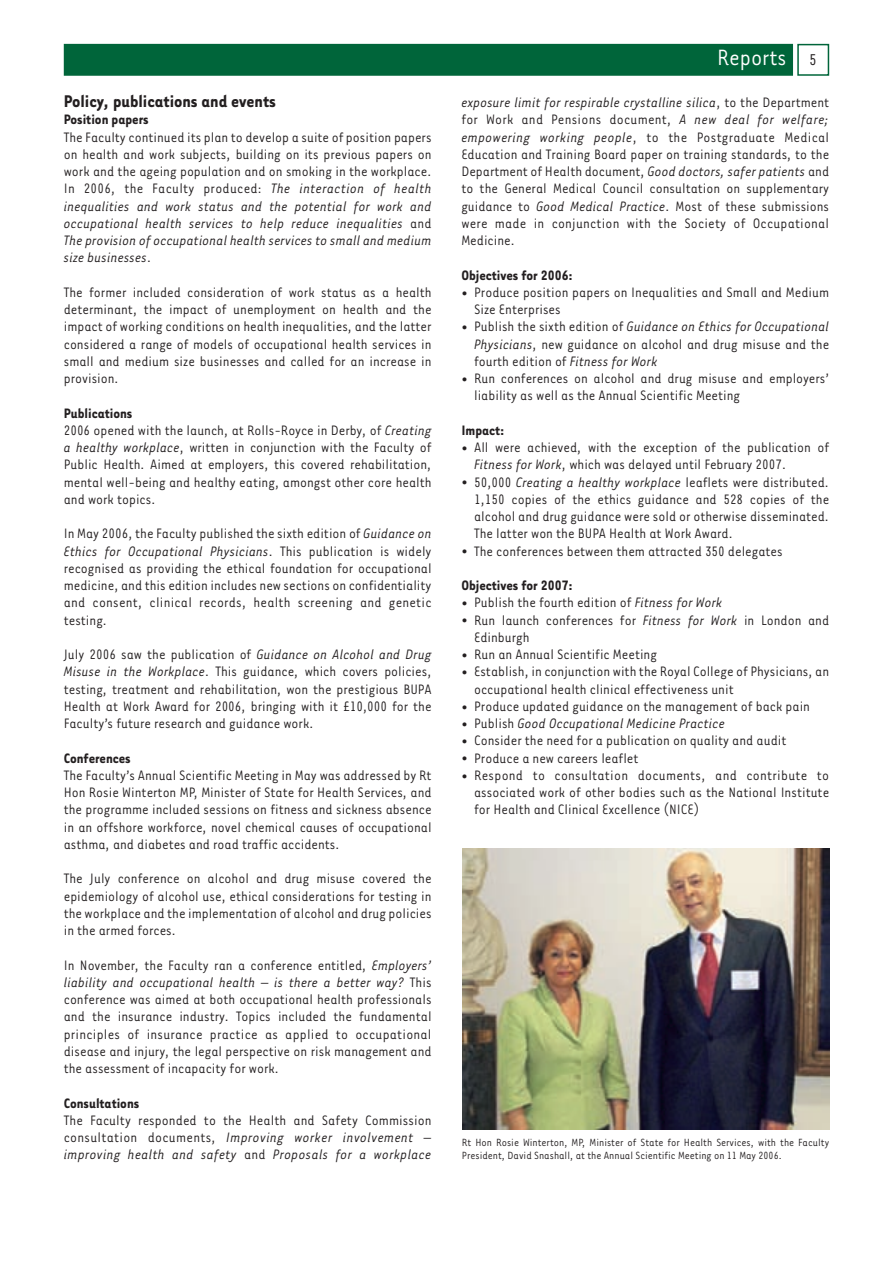
<style>
.page{position:relative;width:893px;height:1263px;background:#fff}
.page>*{position:absolute;margin:0;border:0;box-sizing:border-box;transform-origin:0 0}
.t1{font:25.5px "Tarzana Narrow";color:#fff}
.t2{font:700 19.5px "Tarzana Narrow";color:#231f20}
.t3{font:15.75px/17.2px "Tarzana Narrow";color:#231f20;text-align:justify}
.t4{font:700 15.75px "Tarzana Narrow";color:#231f20}
.t5{font:italic 15.75px "Tarzana Narrow";color:#231f20}
.t6{font:12px/13.5px "Tarzana Narrow";color:#231f20}
.s1{font-style:italic}
.s2{font-weight:700}
.s3{font-size:18px;color:#231f20}
.s4{font-weight:700;font-size:19.5px}
.s5{font-weight:700;font-style:normal;font-size:19.5px}
.s6{font-style:normal}
</style>
<div class="page">
<svg style="left:63px;top:43px;width:767px;height:33px;background:#127048"></svg>
<img style="left:462px;top:848px;width:367px;height:281px">
<p class="t2" style="left:64px;top:95px;width:214px">Policy, publications and events</p>
<p class="t4" style="left:64px;top:114px;width:86px">Position papers</p>
<p class="t3" style="left:64px;top:129px;width:369px">The Faculty continued its plan to develop a suite of position papers on health and work subjects, building on its previous papers on work and the ageing population and on smoking in the workplace.<br>In 2006, the Faculty produced: <span class="s1">The interaction of health inequalities and work status and the potential for work and occupational health services to help reduce inequalities</span> and <span class="s1">The provision of occupational health services to small and medium size businesses</span>.</p>
<p class="t3" style="left:64px;top:285px;width:369px">The former included consideration of work status as a health determinant, the impact of unemployment on health and the impact of working conditions on health inequalities, and the latter considered a range of models of occupational health services in small and medium size businesses and called for an increase in provision.</p>
<p class="t3" style="left:64px;top:405px;width:369px;text-align:left"><span class="s2">Publications<br></span>2006 opened with the launch, at Rolls-Royce in Derby, of <span class="s1">Creating a healthy workplace</span>, written in conjunction with the Faculty of Public Health. Aimed at employers, this covered rehabilitation, mental well-being and healthy eating, amongst other core health and work topics.</p>
<p class="t3" style="left:64px;top:526px;width:369px">In May 2006, the Faculty published the sixth edition of <span class="s1">Guidance on Ethics for Occupational Physicians</span>. This publication is widely recognised as providing the ethical foundation for occupational medicine, and this edition includes new sections on confidentiality and consent, clinical records, health screening and genetic testing.</p>
<p class="t3" style="left:64px;top:647px;width:369px">July 2006 saw the publication of <span class="s1">Guidance on Alcohol and Drug Misuse in the Workplace</span>. This guidance, which covers policies, testing, treatment and rehabilitation, won the prestigious BUPA Health at Work Award for 2006, bringing with it £10,000 for the Faculty’s future research and guidance work.</p>
<p class="t4" style="left:64px;top:753px;width:68px">Conferences</p>
<p class="t3" style="left:64px;top:768px;width:369px">The Faculty’s Annual Scientific Meeting in May was addressed by Rt Hon Rosie Winterton MP, Minister of State for Health Services, and the programme included sessions on fitness and sickness absence in an offshore workforce, novel chemical causes of occupational asthma, and diabetes and road traffic accidents.</p>
<p class="t3" style="left:64px;top:871px;width:369px">The July conference on alcohol and drug misuse covered the epidemiology of alcohol use, ethical considerations for testing in the workplace and the implementation of alcohol and drug policies in the armed forces.</p>
<p class="t3" style="left:64px;top:957px;width:369px">In November, the Faculty ran a conference entitled, <span class="s1">Employers’ liability and occupational health – is there a better way?</span> This conference was aimed at both occupational health professionals and the insurance industry. Topics included the fundamental principles of insurance practice as applied to occupational disease and injury, the legal perspective on risk management and the assessment of incapacity for work.</p>
<p class="t4" style="left:64px;top:1098px;width:77px">Consultations</p>
<p class="t3" style="left:64px;top:1113px;width:369px">The Faculty responded to the Health and Safety Commission consultation documents, <span class="s1">Improving worker involvement – improving health and safety</span> and <span class="s1">Proposals for a workplace</span></p>
<h1 class="t1" style="left:717px;top:48px;width:101px">Reports <span class="s3">5</span></h1>
<p class="t3" style="left:461px;top:95px;width:369px"><span class="s1">exposure limit for respirable crystalline silica</span>, to the Department for Work and Pensions document, <span class="s1">A new deal for welfare; empowering working people</span>, to the Postgraduate Medical Education and Training Board paper on training standards, to the Department of Health document, <span class="s1">Good doctors, safer patients</span> and to the General Medical Council consultation on supplementary guidance to <span class="s1">Good Medical Practice</span>. Most of these submissions were made in conjunction with the Society of Occupational Medicine.</p>
<p class="t4" style="left:461px;top:270px;width:113px">Objectives for 2006:</p>
<p class="t3" style="left:474px;top:285px;width:357px;text-indent:-13px"><span class="s4">•</span> Produce position papers on Inequalities and Small and Medium<br>Size Enterprises</p>
<p class="t3" style="left:474px;top:319px;width:357px;text-indent:-13px"><span class="s4">•</span> Publish the sixth edition of <span class="s1">Guidance on Ethics for Occupational Physicians</span>, new guidance on alcohol and drug misuse and the fourth edition of <span class="s1">Fitness for Work</span></p>
<p class="t3" style="left:474px;top:371px;width:357px;text-indent:-13px"><span class="s4">•</span> Run conferences on alcohol and drug misuse and employers’ liability as well as the Annual Scientific Meeting</p>
<p class="t4" style="left:461px;top:425px;width:45px">Impact:</p>
<p class="t3" style="left:474px;top:440px;width:357px;text-indent:-13px"><span class="s4">•</span> All were achieved, with the exception of the publication of<br><span class="s1">Fitness for Work</span>, which was delayed until February 2007.</p>
<p class="t3" style="left:474px;top:474px;width:357px;text-indent:-13px"><span class="s4">•</span> 50,000 <span class="s1">Creating a healthy workplace</span> leaflets were distributed.<br>1,150 copies of the ethics guidance and 528 copies of the alcohol and drug guidance were sold or otherwise disseminated.<br>The latter won the BUPA Health at Work Award.</p>
<p class="t3" style="left:461px;top:535px;width:323px;line-height:34.5px"><span class="s4">•</span> The conferences between them attracted 350 delegates<br><span class="s2">Objectives for 2007:</span></p>
<p class="t3" style="left:461px;top:595px;width:263px"><span class="s4">•</span> Publish the fourth edition of <span class="s1">Fitness for Work</span></p>
<p class="t3" style="left:474px;top:612px;width:357px;text-indent:-13px"><span class="s4">•</span> Run launch conferences for <span class="s1">Fitness for Work</span> in London and<br>Edinburgh</p>
<p class="t3" style="left:461px;top:647px;width:197px"><span class="s4">•</span> Run an Annual Scientific Meeting</p>
<p class="t3" style="left:474px;top:664px;width:357px;text-indent:-13px"><span class="s4">•</span> Establish, in conjunction with the Royal College of Physicians, an occupational health clinical effectiveness unit</p>
<p class="t3" style="left:461px;top:699px;width:350px"><span class="s4">•</span> Produce updated guidance on the management of back pain</p>
<p class="t5" style="left:461px;top:718px;width:265px"><span class="s5">•</span> <span class="s6">Publish</span> Good Occupational Medicine Practice</p>
<p class="t3" style="left:461px;top:733px;width:327px"><span class="s4">•</span> Consider the need for a publication on quality and audit</p>
<p class="t3" style="left:461px;top:750px;width:179px"><span class="s4">•</span> Produce a new careers leaflet</p>
<p class="t3" style="left:474px;top:768px;width:357px;text-indent:-13px"><span class="s4">•</span> Respond to consultation documents, and contribute to associated work of other bodies such as the National Institute for Health and Clinical Excellence (NICE)</p>
<p class="t6" style="left:462px;top:1136px;width:369px">Rt Hon Rosie Winterton, MP, Minister of State for Health Services, with the Faculty<br>President, David Snashall, at the Annual Scientific Meeting on 11 May 2006.</p>
</div>
